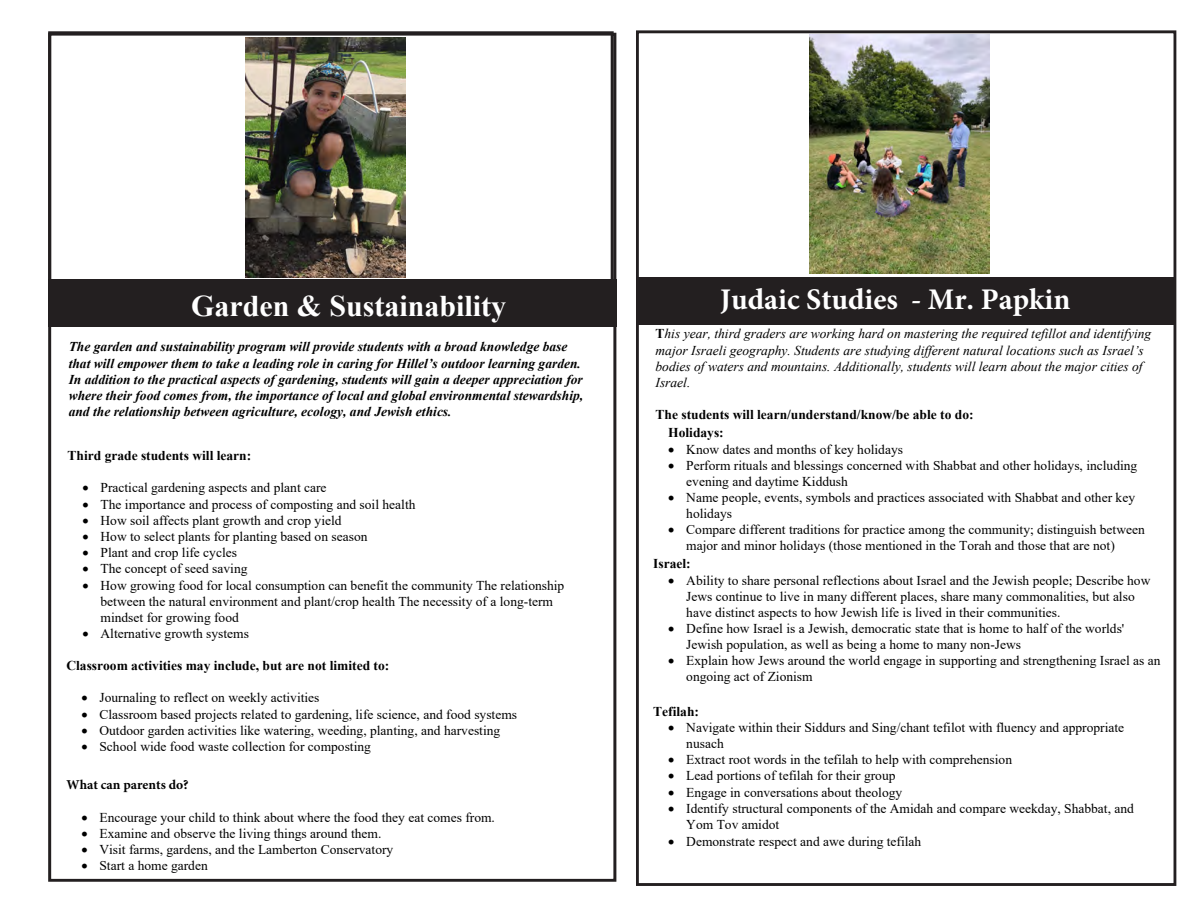
<style>
.page{position:relative;width:1188px;height:918px;background:#fff}
.page>*{position:absolute;margin:0;border:0;box-sizing:border-box;transform-origin:0 0}
.t1{font:700 30px "Minion Pro";color:#fff}
.t2{font:700 30px "Times New Roman";color:#fff}
.t3{font:13.5px/16px "Times New Roman";color:#000}
.t4{font:italic 700 13.5px/16.2px "Times New Roman";color:#000}
.t5{font:italic 13.5px/16.2px "Times New Roman";color:#000}
.t6{font:700 13.5px/18px "Times New Roman";color:#000}
.t7{font:700 13.5px "Minion Pro";color:#000}
.s1{font-weight:700;font-style:normal}
</style>
<div class="page">
<div style="left:48px;top:31px;width:566px;height:257px;border:3px solid #231f20"></div>
<div style="left:48px;top:279px;width:568px;height:48px;background:#231f20"></div>
<div style="left:636px;top:30px;width:540px;height:856px;border:3px solid #231f20"></div>
<div style="left:636px;top:277px;width:537px;height:48px;background:#231f20"></div>
<img style="left:810px;top:35px;width:179px;height:239px">
<img style="left:246px;top:38px;width:160px;height:239px">
<h1 class="t2" style="left:191px;top:284px;width:317px">Garden &amp; Sustainability</h1>
<h1 class="t1" style="left:720px;top:278px;width:352px">Judaic Studies - Mr. Papkin</h1>
<p class="t4" style="left:69px;top:338px;width:516px">The garden and sustainability program will provide students with a broad knowledge base that will empower them to take a leading role in caring for Hillel’s outdoor learning garden.<br>In addition to the practical aspects of gardening, students will gain a deeper appreciation for where their food comes from, the importance of local and global environmental stewardship, and the relationship between agriculture, ecology, and Jewish ethics.</p>
<p class="t6" style="left:68px;top:446px;width:185px">Third grade students will learn:</p>
<p class="t3" style="left:83px;top:480px;width:246px">• Practical gardening aspects and plant care</p>
<p class="t3" style="left:83px;top:496px;width:334px">• The importance and process of composting and soil health</p>
<p class="t3" style="left:83px;top:512px;width:261px">• How soil affects plant growth and crop yield</p>
<p class="t3" style="left:83px;top:528px;width:286px">• How to select plants for planting based on season</p>
<p class="t3" style="left:83px;top:544px;width:156px">• Plant and crop life cycles</p>
<p class="t3" style="left:83px;top:561px;width:166px">• The concept of seed saving</p>
<p class="t3" style="left:101px;top:577px;width:465px;text-indent:-18px">• How growing food for local consumption can benefit the community The relationship between the natural environment and plant/crop health The necessity of a long-term mindset for growing food</p>
<p class="t3" style="left:83px;top:625px;width:168px">• Alternative growth systems</p>
<p class="t6" style="left:66px;top:656px;width:324px">Classroom activities may include, but are not limited to:</p>
<p class="t3" style="left:81px;top:689px;width:240px">• Journaling to reflect on weekly activities</p>
<p class="t3" style="left:81px;top:706px;width:437px">• Classroom based projects related to gardening, life science, and food systems</p>
<p class="t3" style="left:81px;top:722px;width:420px">• Outdoor garden activities like watering, weeding, planting, and harvesting</p>
<p class="t3" style="left:81px;top:738px;width:291px">• School wide food waste collection for composting</p>
<p class="t7" style="left:66px;top:775px;width:124px">What can parents do?</p>
<p class="t3" style="left:81px;top:809px;width:415px">• Encourage your child to think about where the food they eat comes from.</p>
<p class="t3" style="left:81px;top:825px;width:301px">• Examine and observe the living things around them.</p>
<p class="t3" style="left:81px;top:841px;width:313px">• Visit farms, gardens, and the Lamberton Conservatory</p>
<p class="t3" style="left:81px;top:857px;width:128px">• Start a home garden</p>
<p class="t5" style="left:656px;top:325px;width:497px"><span class="s1">T</span>his year, third graders are working hard on mastering the required tefillot and identifying major Israeli geography. Students are studying different natural locations such as Israel’s bodies of waters and mountains. Additionally, students will learn about the major cities of Israel.</p>
<p class="t6" style="left:668px;top:405px;width:307px;text-indent:-13px">The students will learn/understand/know/be able to do:<br>Holidays:</p>
<p class="t3" style="left:668px;top:441px;width:236px">• Know dates and months of key holidays</p>
<p class="t3" style="left:686px;top:457px;width:453px;text-indent:-18px">• Perform rituals and blessings concerned with Shabbat and other holidays, including evening and daytime Kiddush</p>
<p class="t3" style="left:686px;top:489px;width:450px;text-indent:-18px">• Name people, events, symbols and practices associated with Shabbat and other key holidays</p>
<p class="t3" style="left:686px;top:521px;width:460px;text-indent:-18px">• Compare different traditions for practice among the community; distinguish between major and minor holidays (those mentioned in the Torah and those that are not)</p>
<p class="t6" style="left:653px;top:555px;width:39px">Israel:</p>
<p class="t3" style="left:686px;top:572px;width:466px;text-indent:-18px">• Ability to share personal reflections about Israel and the Jewish people; Describe how<br>Jews continue to live in many different places, share many commonalities, but also have distinct aspects to how Jewish life is lived in their communities.</p>
<p class="t3" style="left:686px;top:620px;width:440px;text-indent:-18px">• Define how Israel is a Jewish, democratic state that is home to half of the worlds'<br>Jewish population, as well as being a home to many non-Jews</p>
<p class="t3" style="left:686px;top:652px;width:476px;text-indent:-18px">• Explain how Jews around the world engage in supporting and strengthening Israel as an ongoing act of Zionism</p>
<p class="t6" style="left:653px;top:702px;width:47px">Tefilah:</p>
<p class="t3" style="left:686px;top:719px;width:439px;text-indent:-18px">• Navigate within their Siddurs and Sing/chant tefilot with fluency and appropriate nusach</p>
<p class="t3" style="left:668px;top:751px;width:345px">• Extract root words in the tefilah to help with comprehension</p>
<p class="t3" style="left:668px;top:767px;width:229px">• Lead portions of tefilah for their group</p>
<p class="t3" style="left:668px;top:784px;width:235px">• Engage in conversations about theology</p>
<p class="t3" style="left:686px;top:800px;width:449px;text-indent:-18px">• Identify structural components of the Amidah and compare weekday, Shabbat, and<br>Yom Tov amidot</p>
<p class="t3" style="left:668px;top:833px;width:255px">• Demonstrate respect and awe during tefilah</p>
</div>
